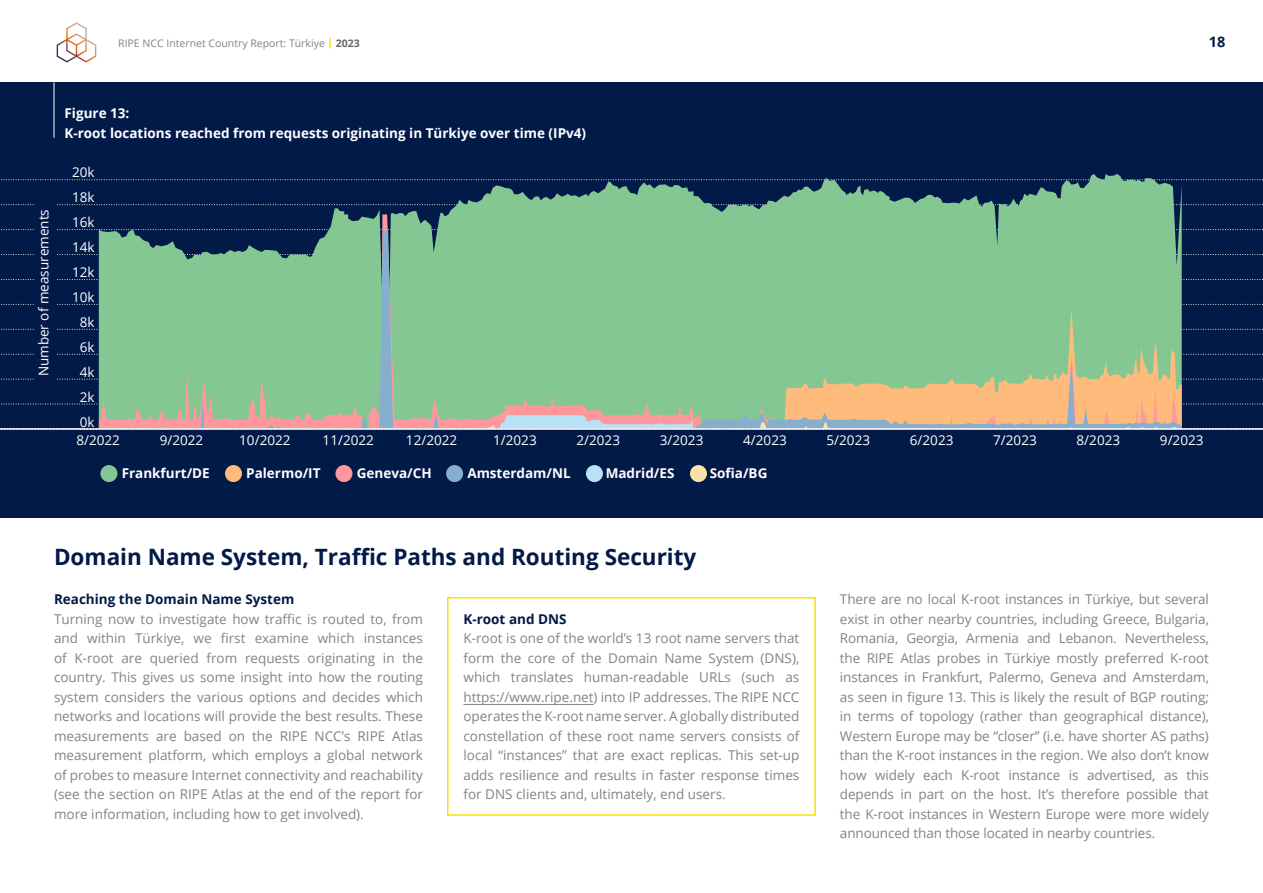
<style>
.page{position:relative;width:1263px;height:893px;background:#fff}
.page>*{position:absolute;margin:0;border:0;box-sizing:border-box;transform-origin:0 0}
.t1{font:700 22.5px "Open Sans";color:#021a48}
.t2{font:700 14.55px "Open Sans";color:#021a48}
.t3{font:13.5px/19.5px "Open Sans";color:#818386;text-align:justify}
.t4{font:700 13.5px/19.5px "Open Sans";color:#fff}
.t5{font:13.5px/24.9px "Open Sans";color:#fff;text-align:center}
.t6{font:700 13.5px "Open Sans";color:#021a48}
.t7{font:10.5px "Open Sans";color:#818386}
.s1{font-weight:800;color:#fd0}
.s2{font-weight:700;color:#676867}
</style>
<div class="page">
<svg style="left:57px;top:22px;width:39px;height:41px"></svg>
<hr style="left:463px;top:704px;width:131px;height:1px;background:#818386">
<div style="left:447px;top:597px;width:369px;height:219px;border:2px solid #fd0"></div>
<div style="left:0;top:82px;width:1263px;height:435px;background:#021a48"></div>
<hr style="left:54px;top:82px;width:1px;height:56px;background:#fff">
<svg style="left:1px;top:404px;width:1262px;height:1px"></svg>
<svg style="left:1px;top:379px;width:1262px;height:1px"></svg>
<svg style="left:1px;top:329px;width:1262px;height:1px"></svg>
<svg style="left:1px;top:354px;width:1262px;height:1px"></svg>
<svg style="left:1px;top:304px;width:1262px;height:1px"></svg>
<svg style="left:1px;top:279px;width:1262px;height:1px"></svg>
<svg style="left:1px;top:254px;width:1262px;height:1px"></svg>
<svg style="left:1px;top:204px;width:1262px;height:1px"></svg>
<svg style="left:1px;top:229px;width:1262px;height:1px"></svg>
<svg style="left:1px;top:179px;width:1262px;height:1px"></svg>
<div style="left:35px;top:202px;width:21px;height:179px;background:#021a48"></div>
<div style="left:100px;top:465px;width:17px;height:17px;background:#85c792;border-radius:50%"></div>
<div style="left:225px;top:465px;width:17px;height:17px;background:#ffbb7b;border-radius:50%"></div>
<div style="left:446px;top:465px;width:17px;height:17px;background:#85afcd;border-radius:50%"></div>
<div style="left:586px;top:465px;width:17px;height:17px;background:#b6e1f6;border-radius:50%"></div>
<div style="left:690px;top:465px;width:17px;height:17px;background:#fae1a8;border-radius:50%"></div>
<div style="left:335px;top:465px;width:17px;height:17px;background:#ff989c;border-radius:50%"></div>
<svg style="left:99px;top:174px;width:1083px;height:56px"></svg>
<svg style="left:99px;top:214px;width:1080px;height:201px;background:#72ac87"></svg>
<svg style="left:200px;top:230px;width:982px;height:185px;background:#8cc28f"></svg>
<svg style="left:98px;top:415px;width:1084px;height:13px;background:#ceb0a9"></svg>
<hr style="left:0;top:428px;width:1263px;height:2px;background:#fff">
<p class="t7" style="left:118px;top:36px;width:243px">RIPE NCC Internet Country Report: Türkiye <span class="s1">|</span> <span class="s2">2023</span></p>
<p class="t2" style="left:1209px;top:32px;width:18px">18</p>
<p class="t5" style="left:31px;top:376px;width:169px;rotate:-90deg">Number of measurements</p>
<p class="t4" style="left:64px;top:103px;width:523px">Figure 13:<br>K-root locations reached from requests originating in Türkiye over time (IPv4)</p>
<p class="t5" style="left:72px;top:160px;width:24px">20k<br>18k<br>16k<br>14k<br>12k<br>10k<br>8k<br>6k<br>4k<br>2k<br>0k</p>
<p class="t5" style="left:76px;top:427px;width:45px">8/2022</p>
<p class="t5" style="left:160px;top:427px;width:45px">9/2022</p>
<p class="t5" style="left:239px;top:427px;width:53px">10/2022</p>
<p class="t5" style="left:323px;top:427px;width:53px">11/2022</p>
<p class="t5" style="left:406px;top:427px;width:53px">12/2022</p>
<p class="t5" style="left:493px;top:427px;width:45px">1/2023</p>
<p class="t5" style="left:576px;top:427px;width:45px">2/2023</p>
<p class="t5" style="left:660px;top:427px;width:45px">3/2023</p>
<p class="t5" style="left:743px;top:427px;width:45px">4/2023</p>
<p class="t5" style="left:826px;top:427px;width:45px">5/2023</p>
<p class="t5" style="left:910px;top:427px;width:45px">6/2023</p>
<p class="t5" style="left:993px;top:427px;width:45px">7/2023</p>
<p class="t5" style="left:1076px;top:427px;width:45px">8/2023</p>
<p class="t5" style="left:1160px;top:427px;width:45px">9/2023</p>
<p class="t4" style="left:122px;top:463px;width:90px">Frankfurt/DE</p>
<p class="t4" style="left:246px;top:463px;width:76px">Palermo/IT</p>
<p class="t4" style="left:357px;top:463px;width:76px">Geneva/CH</p>
<p class="t4" style="left:467px;top:463px;width:105px">Amsterdam/NL</p>
<p class="t4" style="left:606px;top:463px;width:70px">Madrid/ES</p>
<p class="t4" style="left:710px;top:463px;width:59px">Sofia/BG</p>
<h1 class="t1" style="left:54px;top:541px;width:644px">Domain Name System, Traffic Paths and Routing Security</h1>
<p class="t6" style="left:54px;top:590px;width:242px">Reaching the Domain Name System</p>
<p class="t3" style="left:54px;top:609px;width:370px">Turning now to investigate how traffic is routed to, from and within Türkiye, we first examine which instances of K-root are queried from requests originating in the country. This gives us some insight into how the routing system considers the various options and decides which networks and locations will provide the best results. These measurements are based on the RIPE NCC’s RIPE Atlas measurement platform, which employs a global network of probes to measure Internet connectivity and reachability (see the section on RIPE Atlas at the end of the report for more information, including how to get involved).</p>
<p class="t6" style="left:463px;top:609px;width:105px">K-root and DNS</p>
<p class="t3" style="left:463px;top:628px;width:337px">K-root is one of the world’s 13 root name servers that form the core of the Domain Name System (DNS), which translates human-readable URLs (such as https://www.ripe.net) into IP addresses. The RIPE NCC operates the K-root name server. A globally distributed constellation of these root name servers consists of local “instances” that are exact replicas. This set-up adds resilience and results in faster response times for DNS clients and, ultimately, end users.</p>
<p class="t3" style="left:840px;top:589px;width:370px">There are no local K-root instances in Türkiye, but several exist in other nearby countries, including Greece, Bulgaria, Romania, Georgia, Armenia and Lebanon. Nevertheless, the RIPE Atlas probes in Türkiye mostly preferred K-root instances in Frankfurt, Palermo, Geneva and Amsterdam, as seen in figure 13. This is likely the result of BGP routing; in terms of topology (rather than geographical distance), Western Europe may be “closer” (i.e. have shorter AS paths) than the K-root instances in the region. We also don’t know how widely each K-root instance is advertised, as this depends in part on the host. It’s therefore possible that the K-root instances in Western Europe were more widely announced than those located in nearby countries.</p>
</div>
